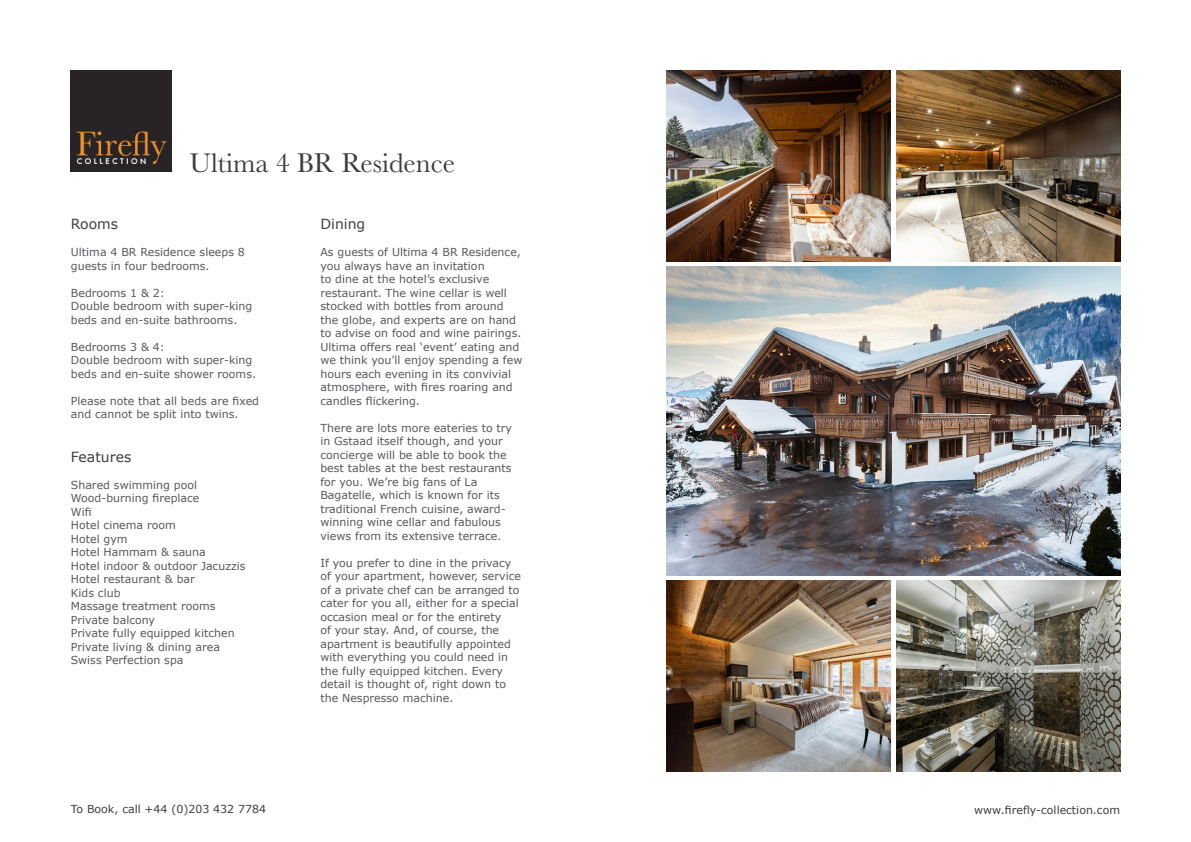
<style>
.page{position:relative;width:1191px;height:842px;background:#fff}
.page>*{position:absolute;margin:0;border:0;box-sizing:border-box;transform-origin:0 0}
.t1{font:28px "Baskerville";color:#3e3e3f}
.t2{font:14px "Verdana";color:#3e3e3f}
.t3{font:11px/13.5px "Verdana";color:#57585a}
.t4{font:11px "Verdana";color:#3e3e3f}
</style>
<div class="page">
<img style="left:71px;top:71px;width:101px;height:101px">
<img style="left:666px;top:71px;width:224px;height:190px">
<img style="left:896px;top:71px;width:224px;height:190px">
<img style="left:666px;top:267px;width:454px;height:308px">
<img style="left:896px;top:581px;width:224px;height:190px">
<img style="left:666px;top:581px;width:224px;height:190px">
<p class="t1" style="left:190px;top:145px;width:267px">Ultima 4 BR Residence</p>
<p class="t2" style="left:71px;top:215px;width:49px">Rooms</p>
<p class="t3" style="left:71px;top:245px;width:176px">Ultima 4 BR Residence sleeps 8 guests in four bedrooms.</p>
<p class="t3" style="left:71px;top:286px;width:96px">Bedrooms 1 &amp; 2:</p>
<p class="t3" style="left:71px;top:299px;width:183px">Double bedroom with super-king beds and en-suite bathrooms.</p>
<p class="t3" style="left:71px;top:340px;width:96px">Bedrooms 3 &amp; 4:</p>
<p class="t3" style="left:71px;top:353px;width:187px">Double bedroom with super-king beds and en-suite shower rooms.</p>
<p class="t3" style="left:71px;top:394px;width:190px">Please note that all beds are fixed and cannot be split into twins.</p>
<p class="t2" style="left:71px;top:448px;width:62px">Features</p>
<p class="t3" style="left:71px;top:478px;width:128px">Shared swimming pool</p>
<p class="t3" style="left:71px;top:492px;width:130px">Wood-burning fireplace</p>
<p class="t3" style="left:71px;top:505px;width:22px">Wifi</p>
<p class="t3" style="left:71px;top:519px;width:106px">Hotel cinema room</p>
<p class="t3" style="left:71px;top:532px;width:58px">Hotel gym</p>
<p class="t3" style="left:71px;top:546px;width:136px">Hotel Hammam &amp; sauna</p>
<p class="t3" style="left:71px;top:559px;width:176px">Hotel indoor &amp; outdoor Jacuzzis</p>
<p class="t3" style="left:71px;top:573px;width:125px">Hotel restaurant &amp; bar</p>
<p class="t3" style="left:71px;top:586px;width:51px">Kids club</p>
<p class="t3" style="left:71px;top:600px;width:146px">Massage treatment rooms</p>
<p class="t3" style="left:71px;top:613px;width:86px">Private balcony</p>
<p class="t3" style="left:71px;top:627px;width:165px">Private fully equipped kitchen</p>
<p class="t3" style="left:71px;top:640px;width:151px">Private living &amp; dining area</p>
<p class="t3" style="left:71px;top:654px;width:114px">Swiss Perfection spa</p>
<p class="t4" style="left:71px;top:802px;width:197px">To Book, call +44 (0)203 432 7784</p>
<p class="t2" style="left:320px;top:215px;width:46px">Dining</p>
<p class="t3" style="left:320px;top:245px;width:203px">As guests of Ultima 4 BR Residence, you always have an invitation<br>to dine at the hotel’s exclusive restaurant. The wine cellar is well stocked with bottles from around the globe, and experts are on hand to advise on food and wine pairings.<br>Ultima offers real ‘event’ eating and we think you’ll enjoy spending a few hours each evening in its convivial atmosphere, with fires roaring and candles flickering.</p>
<p class="t3" style="left:320px;top:421px;width:193px">There are lots more eateries to try in Gstaad itself though, and your concierge will be able to book the best tables at the best restaurants for you. We’re big fans of La Bagatelle, which is known for its traditional French cuisine, award&shy;winning wine cellar and fabulous views from its extensive terrace.</p>
<p class="t3" style="left:320px;top:556px;width:202px">If you prefer to dine in the privacy of your apartment, however, service of a private chef can be arranged to cater for you all, either for a special occasion meal or for the entirety<br>of your stay. And, of course, the apartment is beautifully appointed with everything you could need in the fully equipped kitchen. Every detail is thought of, right down to the Nespresso machine.</p>
<p class="t4" style="left:974px;top:803px;width:147px">www.firefly-collection.com</p>
</div>
